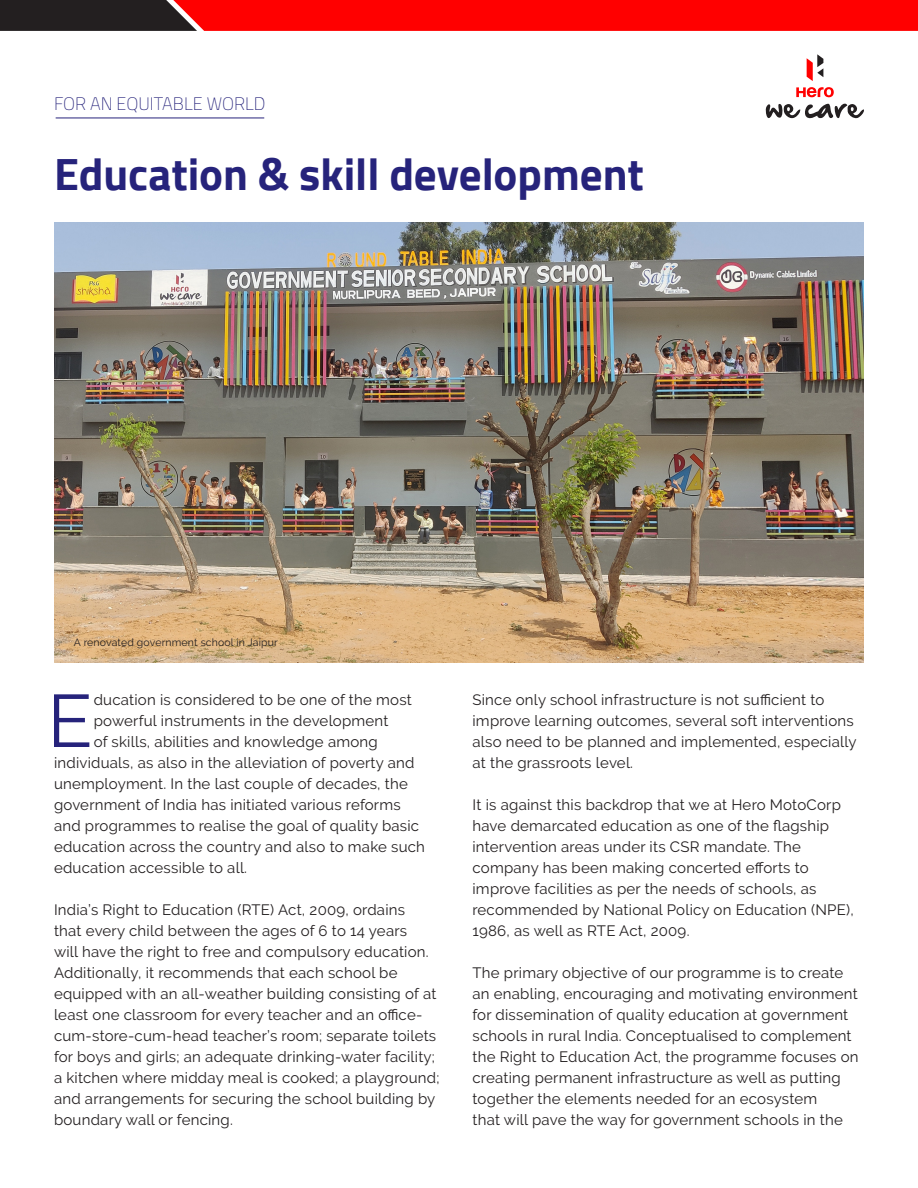
<style>
.page{position:relative;width:918px;height:1188px;background:#fff}
.page>*{position:absolute;margin:0;border:0;box-sizing:border-box;transform-origin:0 0}
.t1{font:74.1px "Raleway";color:#26237b}
.t2{font:700 45px "Cairo";color:#26237b}
.t3{font:200 18px "Cairo";color:#26237b}
.t4{font:15px/21px "Raleway";letter-spacing:.015em;color:#231f20}
.t5{font:10.5px "Raleway";letter-spacing:.015em;color:#231f20}
</style>
<div class="page">
<svg style="left:0;top:0;width:918px;height:31px;background:#d30808"></svg>
<svg style="left:807px;top:54px;width:16px;height:27px"></svg>
<svg style="left:765px;top:87px;width:99px;height:32px"></svg>
<hr style="left:56px;top:118px;width:208px;height:1px;background:#26237b">
<img style="left:54px;top:222px;width:810px;height:441px">
<p class="t3" style="left:54px;top:89px;width:213px">FOR AN EQUITABLE WORLD</p>
<p class="t2" style="left:54px;top:148px;width:592px">Education &amp; skill development</p>
<p class="t5" style="left:74px;top:636px;width:205px">A renovated government school in Jaipur</p>
<p class="t1" style="left:47px;top:678px;width:47px">E</p>
<p class="t4" style="left:94px;top:689px;width:320px">ducation is considered to be one of the most</p>
<p class="t4" style="left:94px;top:710px;width:296px">powerful instruments in the development</p>
<p class="t4" style="left:94px;top:731px;width:286px">of skills, abilities and knowledge among</p>
<p class="t4" style="left:54px;top:752px;width:362px">individuals, as also in the alleviation of poverty and</p>
<p class="t4" style="left:54px;top:773px;width:355px">unemployment. In the last couple of decades, the</p>
<p class="t4" style="left:54px;top:794px;width:348px">government of India has initiated various reforms</p>
<p class="t4" style="left:54px;top:815px;width:367px">and programmes to realise the goal of quality basic</p>
<p class="t4" style="left:54px;top:836px;width:373px">education across the country and also to make such</p>
<p class="t4" style="left:54px;top:857px;width:195px">education accessible to all.</p>
<p class="t4" style="left:54px;top:899px;width:387px">India’s Right to Education (RTE) Act, 2009, ordains<br>that every child between the ages of 6 to 14 years<br>will have the right to free and compulsory education.<br>Additionally, it recommends that each school be equipped with an all-weather building consisting of at least one classroom for every teacher and an office&shy;cum-store-cum-head teacher’s room; separate toilets for boys and girls; an adequate drinking-water facility; a kitchen where midday meal is cooked; a playground; and arrangements for securing the school building by boundary wall or fencing.</p>
<p class="t4" style="left:472px;top:689px;width:386px">Since only school infrastructure is not sufficient to improve learning outcomes, several soft interventions also need to be planned and implemented, especially at the grassroots level.</p>
<p class="t4" style="left:472px;top:794px;width:383px">It is against this backdrop that we at Hero MotoCorp have demarcated education as one of the flagship intervention areas under its CSR mandate. The company has been making concerted efforts to improve facilities as per the needs of schools, as recommended by National Policy on Education (NPE), 1986, as well as RTE Act, 2009.</p>
<p class="t4" style="left:472px;top:962px;width:388px">The primary objective of our programme is to create an enabling, encouraging and motivating environment for dissemination of quality education at government schools in rural India. Conceptualised to complement the Right to Education Act, the programme focuses on creating permanent infrastructure as well as putting together the elements needed for an ecosystem<br>that will pave the way for government schools in the</p>
</div>
